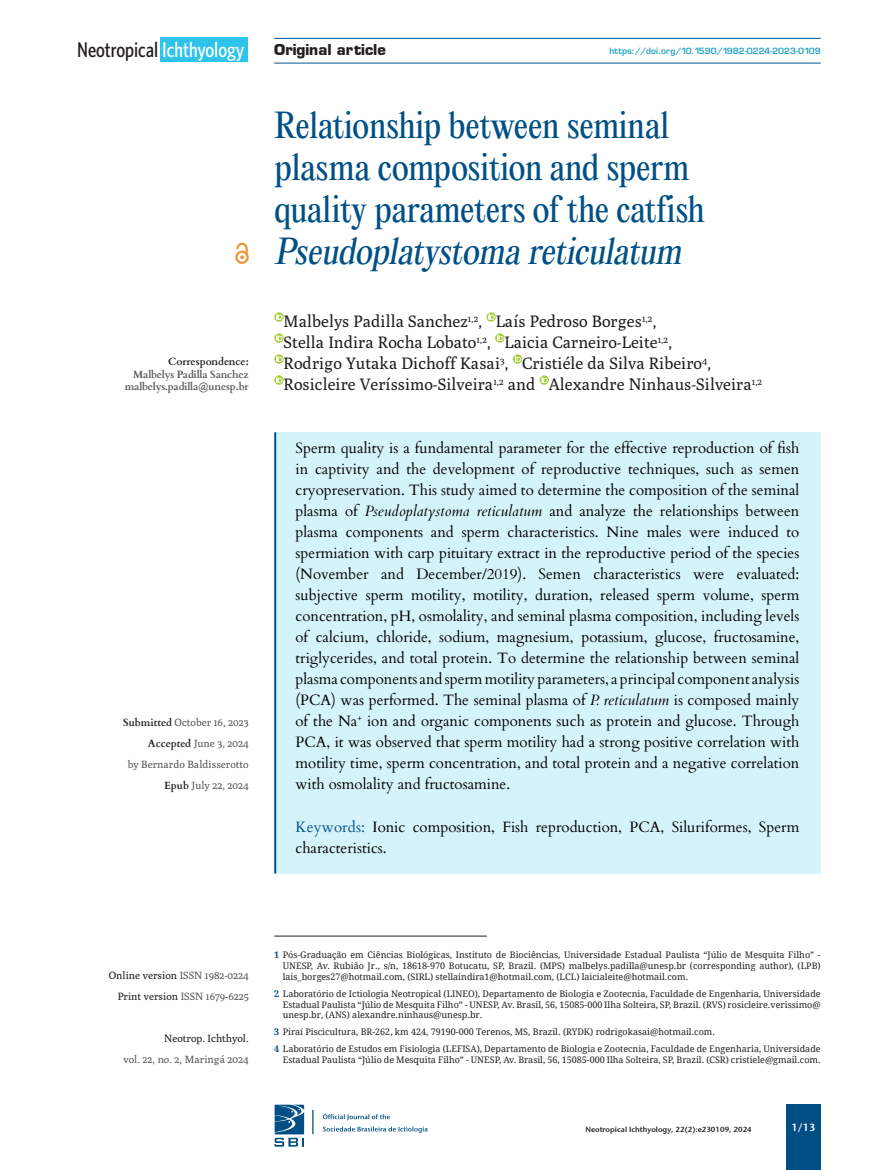
<style>
.page{position:relative;width:893px;height:1170px;background:#fff}
.page>*{position:absolute;margin:0;border:0;box-sizing:border-box;transform-origin:0 0}
.t1{font:33px/42px "Editorial New";letter-spacing:-.02em;color:#015085}
.t2{font:500 21.3px "Whitney Condensed";color:#231f20}
.t3{font:16.5px/21px "Poly";color:#231f20}
.t4{font:700 15.75px "Eugenio";color:#231f20}
.Body_Text{font:15px/21px "Cardo";color:#000;text-align:justify}
.t5{font:10.5px/21px "Poly";color:#57585a;text-align:right}
.t6{font:700 10.5px/12.6px "Cardo";letter-spacing:-.015em;color:#57585a;text-align:right}
.t7{font:10.5px "Poly";color:#231f20}
.t8{font:700 10.5px "Cardo";color:#231f20}
.t9{font:10.5px "Stone Sans Sem ITCTT Semi";color:#fff}
.NI_Rodapes{font:9px/10.8px "Droid Serif";color:#231f20;text-align:justify}
.t10{font:9px "Eugenio Medium Normal";color:#26a3c4}
.t11{font:7.5px "Stone Sans Sem ITCTT Semi";color:#231f20}
.s1{color:#fff}
.s2{font-family:"Cardo";font-weight:700;color:#231f20}
.s3{font-style:italic}
.s4{color:#015085}
.s5{color:#57585a}
.s6{color:#231f20}
.s7{font-weight:700;color:#014f84}
</style>
<div class="page">
<div style="left:786px;top:1104px;width:35px;height:65px;background:#014f84"></div>
<hr style="left:274px;top:63px;width:547px;height:1px;background:#01558c">
<hr style="left:274px;top:38px;width:547px;height:1px;background:#01558c">
<svg style="left:323px;top:1126px;width:104px;height:6px"></svg>
<svg style="left:323px;top:1114px;width:67px;height:6px"></svg>
<svg style="left:312px;top:1109px;width:1px;height:25px"></svg>
<svg style="left:274px;top:1104px;width:30px;height:42px"></svg>
<div style="left:160px;top:37px;width:88px;height:25px;background:#2dc3ea"></div>
<div style="left:274px;top:432px;width:547px;height:441px;background:#d5f3fa"></div>
<hr style="left:274px;top:432px;width:2px;height:441px;background:#015085">
<svg style="left:274px;top:312px;width:10px;height:10px"></svg>
<svg style="left:276px;top:313px;width:7px;height:7px"></svg>
<svg style="left:486px;top:312px;width:10px;height:10px"></svg>
<svg style="left:488px;top:313px;width:7px;height:7px"></svg>
<svg style="left:274px;top:333px;width:10px;height:10px"></svg>
<svg style="left:276px;top:334px;width:7px;height:7px"></svg>
<svg style="left:495px;top:333px;width:10px;height:10px"></svg>
<svg style="left:497px;top:334px;width:7px;height:7px"></svg>
<svg style="left:274px;top:354px;width:10px;height:10px"></svg>
<svg style="left:276px;top:355px;width:7px;height:7px"></svg>
<svg style="left:513px;top:354px;width:9px;height:10px"></svg>
<svg style="left:514px;top:355px;width:8px;height:7px"></svg>
<svg style="left:274px;top:375px;width:10px;height:10px"></svg>
<svg style="left:276px;top:376px;width:7px;height:7px"></svg>
<svg style="left:539px;top:375px;width:10px;height:10px"></svg>
<svg style="left:541px;top:376px;width:7px;height:7px"></svg>
<hr style="left:274px;top:935px;width:213px;height:1px;background:#231f20">
<svg style="left:235px;top:243px;width:14px;height:21px"></svg>
<h2 class="t2" style="left:77px;top:37px;width:169px">Neotropical <span class="s1">Ichthyology</span></h2>
<p class="t4" style="left:274px;top:40px;width:113px">Original article</p>
<p class="t10" style="left:609px;top:45px;width:213px">https://doi.org/10.1590/1982-0224-2023-0109</p>
<p class="t8" style="left:168px;top:353px;width:82px">Correspondence:</p>
<p class="t6" style="left:125px;top:367px;width:125px">Malbelys Padilla Sanchez malbelys.padilla@unesp.br</p>
<p class="t5" style="left:123px;top:712px;width:127px"><span class="s2">Submitted</span> October 16, 2023<br><span class="s2">Accepted</span> June 3, 2024<br>by Bernardo Baldisserotto<br><span class="s2">Epub</span> July 22, 2024</p>
<p class="t1" style="left:274px;top:104px;width:433px">Relationship between seminal plasma composition and sperm quality parameters of the catfish<br><span class="s3">Pseudoplatystoma reticulatum</span></p>
<p class="t3" style="left:284px;top:311px;width:480px">Malbelys Padilla Sanchez<sup>1,2</sup>, Laís Pedroso Borges<sup>1,2</sup>,<br>Stella Indira Rocha Lobato<sup>1,2</sup>, Laicia Carneiro-Leite<sup>1,2</sup>,<br>Rodrigo Yutaka Dichoff Kasai<sup>3</sup>, Cristiéle da Silva Ribeiro<sup>4</sup>, Rosicleire Veríssimo-Silveira<sup>1,2</sup> and Alexandre Ninhaus-Silveira<sup>1,2</sup></p>
<p class="Body_Text" style="left:296px;top:437px;width:505px">Sperm quality is a fundamental parameter for the effective reproduction of fish in captivity and the development of reproductive techniques, such as semen cryopreservation. This study aimed to determine the composition of the seminal plasma of <span class="s3">Pseudoplatystoma reticulatum</span> and analyze the relationships between plasma components and sperm characteristics. Nine males were induced to spermiation with carp pituitary extract in the reproductive period of the species (November and December/2019). Semen characteristics were evaluated: subjective sperm motility, motility, duration, released sperm volume, sperm concentration, pH, osmolality, and seminal plasma composition, including levels of calcium, chloride, sodium, magnesium, potassium, glucose, fructosamine, triglycerides, and total protein. To determine the relationship between seminal plasma components and sperm motility parameters, a principal component analysis (PCA) was performed. The seminal plasma of <span class="s3">P. reticulatum</span> is composed mainly of the Na<sup>+</sup> ion and organic components such as protein and glucose. Through PCA, it was observed that sperm motility had a strong positive correlation with motility time, sperm concentration, and total protein and a negative correlation with osmolality and fructosamine.</p>
<p class="Body_Text" style="left:296px;top:815px;width:505px"><span class="s4">Keywords:</span> Ionic composition, Fish reproduction, PCA, Siluriformes, Sperm characteristics.</p>
<p class="t7" style="left:109px;top:968px;width:141px">Online version <span class="s5">ISSN 1982-0224</span></p>
<p class="t5" style="left:118px;top:985px;width:133px"><span class="s6">Print version</span> ISSN 1679-6225</p>
<p class="t7" style="left:164px;top:1031px;width:86px">Neotrop. Ichthyol.</p>
<p class="t5" style="left:123px;top:1048px;width:127px">vol. 22, no. 2, Maringá 2024</p>
<p class="NI_Rodapes" style="left:283px;top:949px;width:539px;text-indent:-9px"><span class="s7">1</span> Pós-Graduação em Ciências Biológicas, Instituto de Biociências, Universidade Estadual Paulista “Júlio de Mesquita Filho” - UNESP, Av. Rubião Jr., s/n, 18618-970 Botucatu, SP, Brazil. (MPS) malbelys.padilla@unesp.br (corresponding author), (LPB) lais_borges27@hotmail.com, (SIRL) stellaindira1@hotmail.com, (LCL) laicialeite@hotmail.com.</p>
<p class="NI_Rodapes" style="left:283px;top:988px;width:539px;text-indent:-9px"><span class="s7">2</span> Laboratório de Ictiologia Neotropical (LINEO), Departamento de Biologia e Zootecnia, Faculdade de Engenharia, Universidade Estadual Paulista “Júlio de Mesquita Filho” - UNESP, Av. Brasil, 56, 15085-000 Ilha Solteira, SP, Brazil. (RVS) rosicleire.verissimo@ unesp.br, (ANS) alexandre.ninhaus@unesp.br.</p>
<p class="NI_Rodapes" style="left:274px;top:1026px;width:442px"><span class="s7">3</span> Piraí Piscicultura, BR-262, km 424, 79190-000 Terenos, MS, Brazil. (RYDK) rodrigokasai@hotmail.com.</p>
<p class="NI_Rodapes" style="left:274px;top:1043px;width:548px;text-align:right"><span class="s7">4</span> Laboratório de Estudos em Fisiologia (LEFISA), Departamento de Biologia e Zootecnia, Faculdade de Engenharia, Universidade<br>Estadual Paulista “Júlio de Mesquita Filho” - UNESP, Av. Brasil, 56, 15085-000 Ilha Solteira, SP, Brazil. (CSR) cristiele@gmail.com.</p>
<p class="t11" style="left:585px;top:1122px;width:168px">Neotropical Ichthyology, 22(2):e230109, 2024</p>
<p class="t9" style="left:791px;top:1118px;width:25px">1/13</p>
</div>
